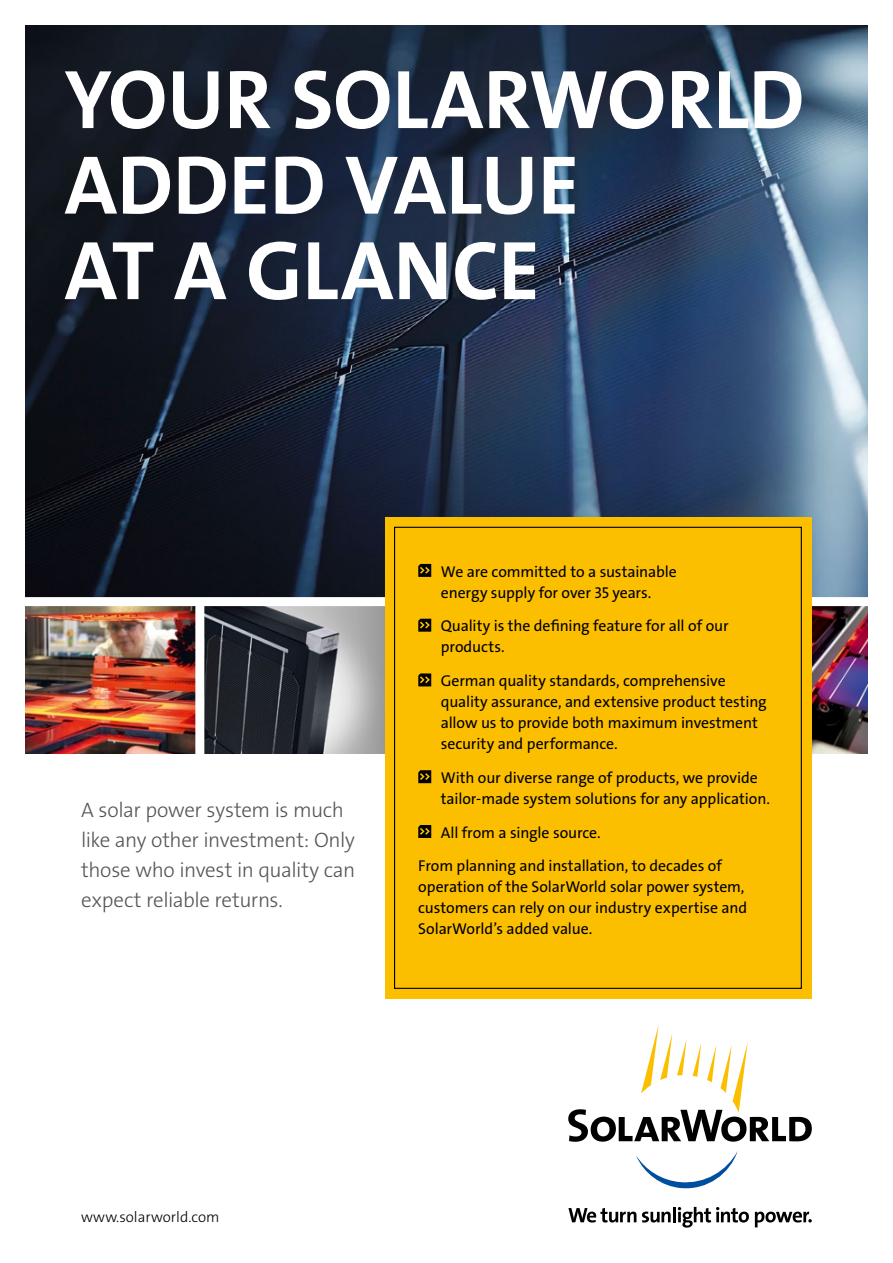
<style>
.page{position:relative;width:893px;height:1263px;background:#fff}
.page>*{position:absolute;margin:0;border:0;box-sizing:border-box;transform-origin:0 0}
.t1{font:84px/85.5px "The Sans LP7 Bld";letter-spacing:-.005em;color:#fff}
.t2{font:21px/30px "The Sans LP3 Lig";letter-spacing:-.02em;color:#565655}
.t3{font:15.75px/21px "The Sans LP5 Plain";letter-spacing:-.005em;color:#000}
.t4{font:15px "The Sans LP3 Lig";color:#000}
</style>
<div class="page">
<img style="left:204px;top:606px;width:181px;height:147px">
<img style="left:26px;top:606px;width:169px;height:147px">
<img style="left:26px;top:26px;width:841px;height:571px">
<img style="left:812px;top:606px;width:55px;height:147px">
<div style="left:385px;top:517px;width:427px;height:482px;background:#fcbf00"></div>
<svg style="left:418px;top:564px;width:13px;height:13px"></svg>
<svg style="left:418px;top:619px;width:13px;height:13px"></svg>
<svg style="left:418px;top:673px;width:13px;height:13px"></svg>
<svg style="left:418px;top:770px;width:13px;height:13px"></svg>
<svg style="left:418px;top:825px;width:13px;height:13px"></svg>
<svg style="left:568px;top:1208px;width:68px;height:14px"></svg>
<svg style="left:642px;top:1211px;width:29px;height:11px"></svg>
<hr style="left:673px;top:1207px;width:3px;height:15px;background:#000">
<svg style="left:678px;top:1207px;width:71px;height:20px"></svg>
<svg style="left:755px;top:1211px;width:57px;height:16px"></svg>
<svg style="left:568px;top:1025px;width:244px;height:117px"></svg>
<svg style="left:636px;top:1151px;width:102px;height:38px"></svg>
<h1 class="t1" style="left:65px;top:58px;width:741px">YOUR SOLARWORLD<br>ADDED VALUE<br>AT A GLANCE</h1>
<h2 class="t2" style="left:81px;top:795px;width:276px">A solar power system is much like any other investment: Only those who invest in quality can expect reliable returns.</h2>
<p class="t3" style="left:441px;top:561px;width:237px">We are committed to a sustainable energy supply for over 35 years.</p>
<p class="t3" style="left:441px;top:616px;width:289px">Quality is the defining feature for all of our products.</p>
<p class="t3" style="left:441px;top:670px;width:327px">German quality standards, comprehensive quality assurance, and extensive product testing allow us to provide both maximum investment security and performance.</p>
<p class="t3" style="left:441px;top:767px;width:331px">With our diverse range of products, we provide tailor-made system solutions for any application.</p>
<p class="t3" style="left:418px;top:815px;width:305px;line-height:33.8px;text-indent:23px">All from a single source.<br>From planning and installation, to decades of</p>
<p class="t3" style="left:418px;top:877px;width:330px">operation of the SolarWorld solar power system, customers can rely on our industry expertise and<br>SolarWorld’s added value.</p>
<p class="t4" style="left:81px;top:1208px;width:140px">www.solarworld.com</p>
</div>
